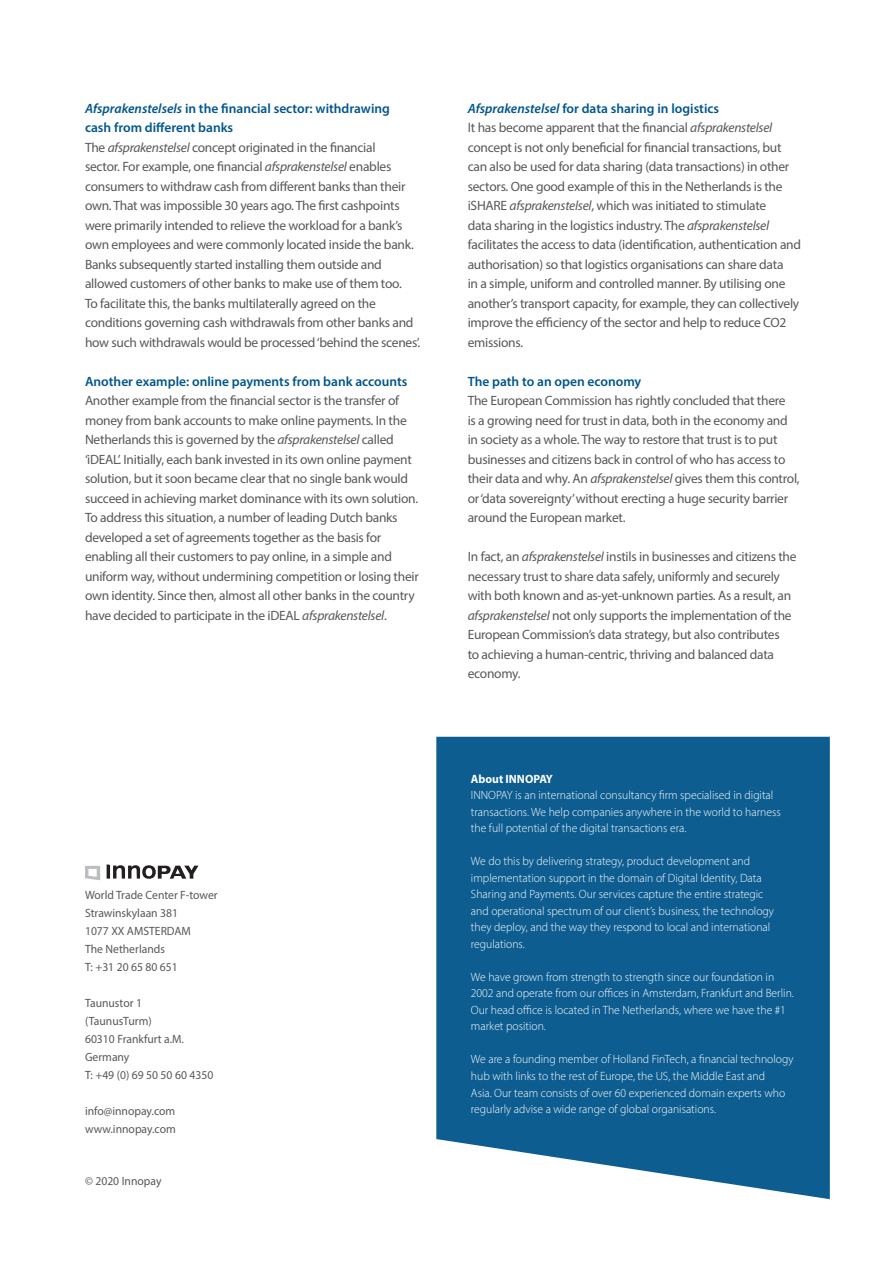
<style>
.page{position:relative;width:893px;height:1263px;background:#fff}
.page>*{position:absolute;margin:0;border:0;box-sizing:border-box;transform-origin:0 0}
.leestekst_2{font:13.5px/19.5px "Myriad Pro";letter-spacing:-.02em;color:#57585a}
.tussenkopjes{font:600 13.5px/19.5px "Myriad Pro";color:#00558b}
.t1{font:300 12px/16.5px "Myriad Pro";color:#fff}
.t2{font:12px "Myriad Pro";color:#57585a}
.t3{font:700 12px "Myriad Pro";color:#fff}
.s1{font-style:italic}
</style>
<div class="page">
<svg style="left:85px;top:866px;width:15px;height:14px"></svg>
<svg style="left:107px;top:864px;width:91px;height:15px"></svg>
<svg style="left:436px;top:737px;width:394px;height:462px;background:#1c6797"></svg>
<p class="tussenkopjes" style="left:85px;top:98px;width:306px"><span class="s1">Afsprakenstelsels</span> in the financial sector: withdrawing cash from different banks</p>
<p class="leestekst_2" style="left:85px;top:137px;width:337px">The <span class="s1">afsprakenstelsel</span> concept originated in the financial<br>sector. For example, one financial <span class="s1">afsprakenstelsel</span> enables consumers to withdraw cash from different banks than their own. That was impossible 30 years ago. The first cashpoints were primarily intended to relieve the workload for a bank’s own employees and were commonly located inside the bank.<br>Banks subsequently started installing them outside and allowed customers of other banks to make use of them too.<br>To facilitate this, the banks multilaterally agreed on the conditions governing cash withdrawals from other banks and how such withdrawals would be processed ‘behind the scenes’.</p>
<p class="tussenkopjes" style="left:85px;top:371px;width:324px">Another example: online payments from bank accounts</p>
<p class="leestekst_2" style="left:85px;top:391px;width:335px">Another example from the financial sector is the transfer of money from bank accounts to make online payments. In the Netherlands this is governed by the <span class="s1">afsprakenstelsel</span> called ‘iDEAL’. Initially, each bank invested in its own online payment solution, but it soon became clear that no single bank would succeed in achieving market dominance with its own solution.<br>To address this situation, a number of leading Dutch banks developed a set of agreements together as the basis for enabling all their customers to pay online, in a simple and uniform way, without undermining competition or losing their own identity. Since then, almost all other banks in the country have decided to participate in the iDEAL <span class="s1">afsprakenstelsel</span>.</p>
<p class="t2" style="left:85px;top:887px;width:134px">World Trade Center F-tower</p>
<p class="t2" style="left:85px;top:905px;width:95px">Strawinskylaan 381</p>
<p class="t2" style="left:85px;top:923px;width:107px">1077 XX AMSTERDAM</p>
<p class="t2" style="left:85px;top:941px;width:81px">The Netherlands</p>
<p class="t2" style="left:85px;top:959px;width:94px">T: +31 20 65 80 651</p>
<p class="t2" style="left:85px;top:995px;width:58px">Taunustor 1</p>
<p class="t2" style="left:85px;top:1013px;width:68px">(TaunusTurm)</p>
<p class="t2" style="left:85px;top:1031px;width:100px">60310 Frankfurt a.M.</p>
<p class="t2" style="left:85px;top:1049px;width:46px">Germany</p>
<p class="t2" style="left:85px;top:1067px;width:130px">T: +49 (0) 69 50 50 60 4350</p>
<p class="t2" style="left:85px;top:1103px;width:92px">info@innopay.com</p>
<p class="t2" style="left:85px;top:1121px;width:92px">www.innopay.com</p>
<p class="t2" style="left:85px;top:1174px;width:78px">© 2020 Innopay</p>
<p class="tussenkopjes" style="left:468px;top:98px;width:253px"><span class="s1">Afsprakenstelsel</span> for data sharing in logistics</p>
<p class="leestekst_2" style="left:468px;top:118px;width:335px">It has become apparent that the financial <span class="s1">afsprakenstelsel </span>concept is not only beneficial for financial transactions, but can also be used for data sharing (data transactions) in other sectors. One good example of this in the Netherlands is the iSHARE <span class="s1">afsprakenstelsel</span>, which was initiated to stimulate<br>data sharing in the logistics industry. The <span class="s1">afsprakenstelsel </span>facilitates the access to data (identification, authentication and authorisation) so that logistics organisations can share data<br>in a simple, uniform and controlled manner. By utilising one another’s transport capacity, for example, they can collectively improve the efficiency of the sector and help to reduce CO2 emissions.</p>
<p class="tussenkopjes" style="left:468px;top:371px;width:175px">The path to an open economy</p>
<p class="leestekst_2" style="left:468px;top:391px;width:333px">The European Commission has rightly concluded that there<br>is a growing need for trust in data, both in the economy and in society as a whole. The way to restore that trust is to put businesses and citizens back in control of who has access to their data and why. An <span class="s1">afsprakenstelsel</span> gives them this control, or ‘data sovereignty’ without erecting a huge security barrier around the European market.</p>
<p class="leestekst_2" style="left:468px;top:547px;width:330px">In fact, an <span class="s1">afsprakenstelsel</span> instils in businesses and citizens the necessary trust to share data safely, uniformly and securely with both known and as-yet-unknown parties. As a result, an <span class="s1">afsprakenstelsel</span> not only supports the implementation of the European Commission’s data strategy, but also contributes<br>to achieving a human-centric, thriving and balanced data economy.</p>
<p class="t3" style="left:471px;top:771px;width:84px">About INNOPAY</p>
<p class="t1" style="left:471px;top:787px;width:304px">INNOPAY is an international consultancy firm specialised in digital</p>
<p class="t1" style="left:471px;top:803px;width:311px">transactions. We help companies anywhere in the world to harness the full potential of the digital transactions era.</p>
<p class="t1" style="left:471px;top:853px;width:281px">We do this by delivering strategy, product development and</p>
<p class="t1" style="left:471px;top:869px;width:305px">implementation support in the domain of Digital Identity, Data Sharing and Payments. Our services capture the entire strategic and operational spectrum of our client’s business, the technology they deploy, and the way they respond to local and international regulations.</p>
<p class="t1" style="left:471px;top:968px;width:305px">We have grown from strength to strength since our foundation in</p>
<p class="t1" style="left:471px;top:985px;width:324px">2002 and operate from our offices in Amsterdam, Frankfurt and Berlin.</p>
<p class="t1" style="left:471px;top:1001px;width:316px">Our head office is located in The Netherlands, where we have the #1</p>
<p class="t1" style="left:471px;top:1018px;width:77px">market position.</p>
<p class="t1" style="left:471px;top:1051px;width:324px">We are a founding member of Holland FinTech, a financial technology</p>
<p class="t1" style="left:471px;top:1067px;width:296px">hub with links to the rest of Europe, the US, the Middle East and</p>
<p class="t1" style="left:471px;top:1084px;width:316px">Asia. Our team consists of over 60 experienced domain experts who</p>
<p class="t1" style="left:471px;top:1100px;width:247px">regularly advise a wide range of global organisations.</p>
</div>
